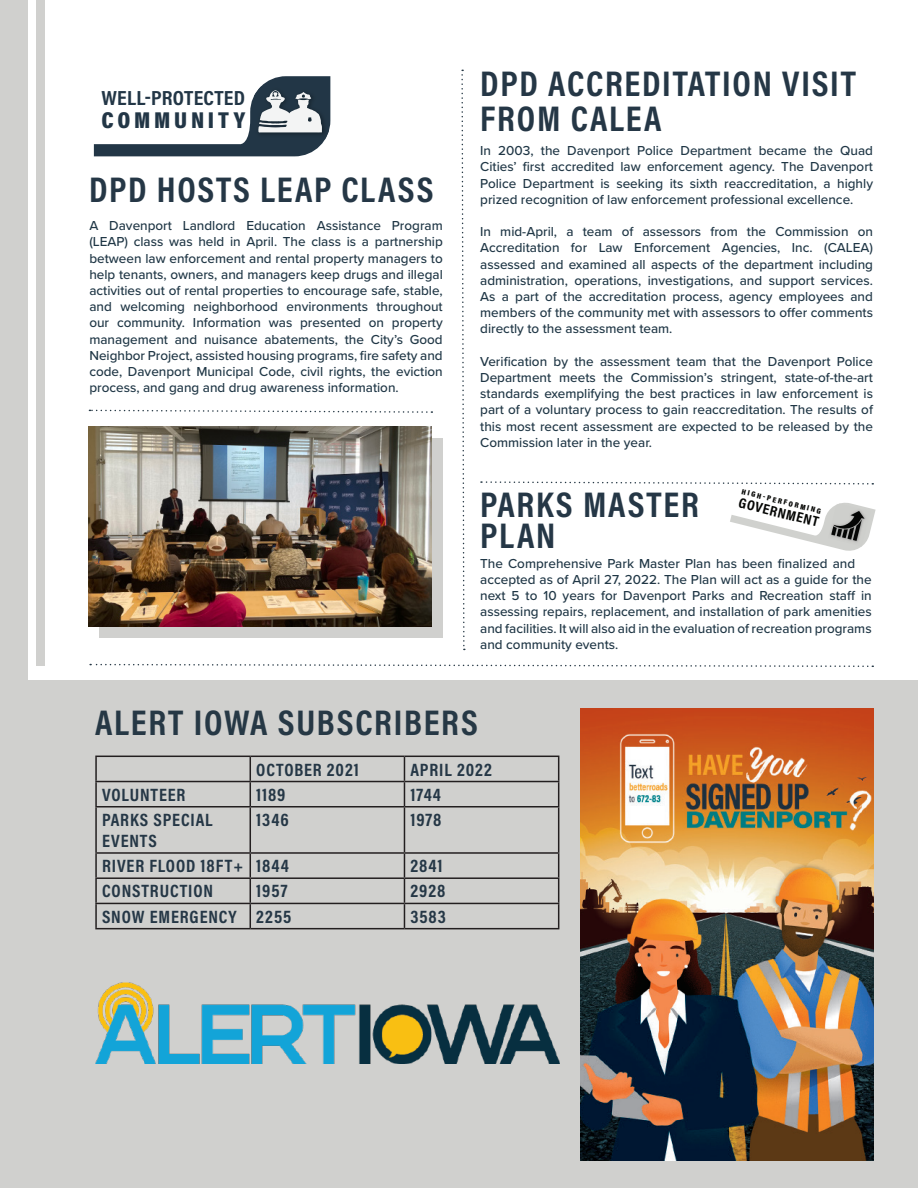
<style>
.page{position:relative;width:918px;height:1188px;background:#fff}
.page>*{position:absolute;margin:0;border:0;box-sizing:border-box;transform-origin:0 0}
.t1{font:700 36px/34.5px "Acumin Pro Cond";letter-spacing:.05em;color:#253746}
.t2{font:700 36px "Acumin Pro Cond";letter-spacing:.045em;color:#263845}
.t3{font:900 23.25px "Acumin Pro Cond";letter-spacing:.15em;color:#223646;scale:1.06 1}
.t4{font:700 20.55px "Acumin Pro Cond";letter-spacing:.01em;color:#223646;scale:1.06 1}
.t5{font:700 18px/21px "Acumin Pro Cond";letter-spacing:.05em;color:#253746}
.t6{font:700 14.4px "Acumin Pro Cond";color:#040503;scale:1.06 1}
.t7{font:500 13.5px/16.2px "Proxima Nova";color:#203746;text-align:justify}
.t8{font:900 7.65px "Acumin Pro Cond";color:#040503;scale:1.06 1}
</style>
<div class="page">
<div style="left:37px;top:0;width:8px;height:665px;background:#d0d0ce"></div>
<div style="left:0;top:0;width:28px;height:1188px;background:#d0d0ce"></div>
<div style="left:19px;top:680px;width:899px;height:508px;background:#d0d0ce"></div>
<svg style="left:461px;top:70px;width:4px;height:580px"></svg>
<svg style="left:89px;top:409px;width:343px;height:4px"></svg>
<svg style="left:90px;top:663px;width:783px;height:4px"></svg>
<svg style="left:481px;top:481px;width:395px;height:70px"></svg>
<div style="left:100px;top:439px;width:343px;height:199px;background:#d0d0ce"></div>
<img style="left:89px;top:426px;width:343px;height:201px">
<hr style="left:95px;top:756px;width:155px;height:1px;background:#231f20">
<hr style="left:95px;top:757px;width:2px;height:24px;background:#231f20">
<hr style="left:250px;top:756px;width:154px;height:1px;background:#231f20">
<hr style="left:404px;top:756px;width:155px;height:1px;background:#231f20">
<hr style="left:95px;top:781px;width:155px;height:1px;background:#231f20">
<hr style="left:95px;top:782px;width:2px;height:24px;background:#231f20">
<hr style="left:250px;top:781px;width:154px;height:1px;background:#231f20">
<svg style="left:250px;top:757px;width:1px;height:49px"></svg>
<hr style="left:404px;top:781px;width:155px;height:1px;background:#231f20">
<svg style="left:404px;top:757px;width:1px;height:49px"></svg>
<svg style="left:558px;top:757px;width:1px;height:49px"></svg>
<hr style="left:95px;top:806px;width:155px;height:2px;background:#231f20">
<hr style="left:95px;top:808px;width:2px;height:44px;background:#231f20">
<hr style="left:250px;top:806px;width:154px;height:2px;background:#231f20">
<hr style="left:250px;top:808px;width:1px;height:44px;background:#231f20">
<hr style="left:404px;top:806px;width:155px;height:2px;background:#231f20">
<hr style="left:404px;top:808px;width:1px;height:44px;background:#231f20">
<hr style="left:558px;top:808px;width:1px;height:44px;background:#231f20">
<hr style="left:95px;top:852px;width:155px;height:2px;background:#231f20">
<hr style="left:95px;top:854px;width:2px;height:23px;background:#231f20">
<hr style="left:250px;top:852px;width:154px;height:2px;background:#231f20">
<hr style="left:404px;top:852px;width:155px;height:2px;background:#231f20">
<hr style="left:95px;top:877px;width:155px;height:2px;background:#231f20">
<hr style="left:95px;top:879px;width:2px;height:24px;background:#231f20">
<hr style="left:250px;top:877px;width:154px;height:2px;background:#231f20">
<hr style="left:404px;top:877px;width:155px;height:2px;background:#231f20">
<hr style="left:95px;top:903px;width:155px;height:1px;background:#231f20">
<hr style="left:95px;top:904px;width:2px;height:24px;background:#231f20">
<hr style="left:250px;top:903px;width:154px;height:1px;background:#231f20">
<svg style="left:250px;top:854px;width:1px;height:74px"></svg>
<hr style="left:404px;top:903px;width:155px;height:1px;background:#231f20">
<svg style="left:404px;top:854px;width:1px;height:74px"></svg>
<svg style="left:558px;top:854px;width:1px;height:74px"></svg>
<hr style="left:95px;top:928px;width:155px;height:1px;background:#231f20">
<hr style="left:250px;top:928px;width:154px;height:1px;background:#231f20">
<hr style="left:404px;top:928px;width:155px;height:1px;background:#231f20">
<img style="left:580px;top:708px;width:293px;height:453px">
<img style="left:95px;top:982px;width:464px;height:81px">
<svg style="left:94px;top:76px;width:236px;height:80px"></svg>
<h3 class="t4" style="left:102px;top:84px;width:137px">WELL-PROTECTED</h3>
<h2 class="t3" style="left:102px;top:105px;width:137px">COMMUNITY</h2>
<h1 class="t1" style="left:89px;top:171px;width:346px">DPD HOSTS LEAP CLASS</h1>
<p class="t7" style="left:89px;top:217px;width:355px">A Davenport Landlord Education Assistance Program (LEAP) class was held in April. The class is a partnership between law enforcement and rental property managers to help tenants, owners, and managers keep drugs and illegal activities out of rental properties to encourage safe, stable, and welcoming neighborhood environments throughout our community. Information was presented on property management and nuisance abatements, the City’s Good Neighbor Project, assisted housing programs, fire safety and code, Davenport Municipal Code, civil rights, the eviction process, and gang and drug awareness information.</p>
<h1 class="t1" style="left:480px;top:65px;width:377px">DPD ACCREDITATION VISIT<br>FROM CALEA</h1>
<p class="t7" style="left:480px;top:142px;width:394px">In 2003, the Davenport Police Department became the Quad Cities’ first accredited law enforcement agency. The Davenport Police Department is seeking its sixth reaccreditation, a highly prized recognition of law enforcement professional excellence.</p>
<p class="t7" style="left:480px;top:223px;width:394px">In mid-April, a team of assessors from the Commission on Accreditation for Law Enforcement Agencies, Inc. (CALEA) assessed and examined all aspects of the department including administration, operations, investigations, and support services.<br>As a part of the accreditation process, agency employees and members of the community met with assessors to offer comments directly to the assessment team.</p>
<p class="t7" style="left:480px;top:353px;width:394px">Verification by the assessment team that the Davenport Police Department meets the Commission’s stringent, state-of-the-art standards exemplifying the best practices in law enforcement is part of a voluntary process to gain reaccreditation. The results of this most recent assessment are expected to be released by the Commission later in the year.</p>
<p class="t8" style="left:743px;top:487px;width:78px;rotate:14deg">HIGH-PERFORMING</p>
<h1 class="t1" style="left:480px;top:488px;width:220px;line-height:31.5px">PARKS MASTER<br>PLAN</h1>
<p class="t7" style="left:480px;top:555px;width:393px;text-align:left">The Comprehensive Park Master Plan has been finalized and accepted as of April 27, 2022. The Plan will act as a guide for the next 5 to 10 years for Davenport Parks and Recreation staff in assessing repairs, replacement, and installation of park amenities and facilities. It will also aid in the evaluation of recreation programs and community events.</p>
<p class="t6" style="left:741px;top:493px;width:79px;rotate:14deg">GOVERNMENT</p>
<h1 class="t2" style="left:95px;top:698px;width:384px">ALERT IOWA SUBSCRIBERS</h1>
<h3 class="t5" style="left:256px;top:758px;width:104px">OCTOBER 2021</h3>
<h3 class="t5" style="left:410px;top:758px;width:83px">APRIL 2022</h3>
<h3 class="t5" style="left:102px;top:784px;width:85px">VOLUNTEER</h3>
<h3 class="t5" style="left:256px;top:784px;width:31px">1189</h3>
<h3 class="t5" style="left:410px;top:784px;width:32px">1744</h3>
<h3 class="t5" style="left:102px;top:809px;width:112px">PARKS SPECIAL<br>EVENTS</h3>
<h3 class="t5" style="left:256px;top:809px;width:34px">1346</h3>
<h3 class="t5" style="left:410px;top:809px;width:33px">1978</h3>
<h3 class="t5" style="left:102px;top:855px;width:188px">RIVER FLOOD 18FT+ 1844</h3>
<h3 class="t5" style="left:410px;top:855px;width:34px">2841</h3>
<h3 class="t5" style="left:102px;top:880px;width:113px">CONSTRUCTION</h3>
<h3 class="t5" style="left:256px;top:880px;width:33px">1957</h3>
<h3 class="t5" style="left:410px;top:880px;width:36px">2928</h3>
<h3 class="t5" style="left:102px;top:905px;width:191px">SNOW EMERGENCY 2255</h3>
<h3 class="t5" style="left:410px;top:905px;width:37px">3583</h3>
</div>
